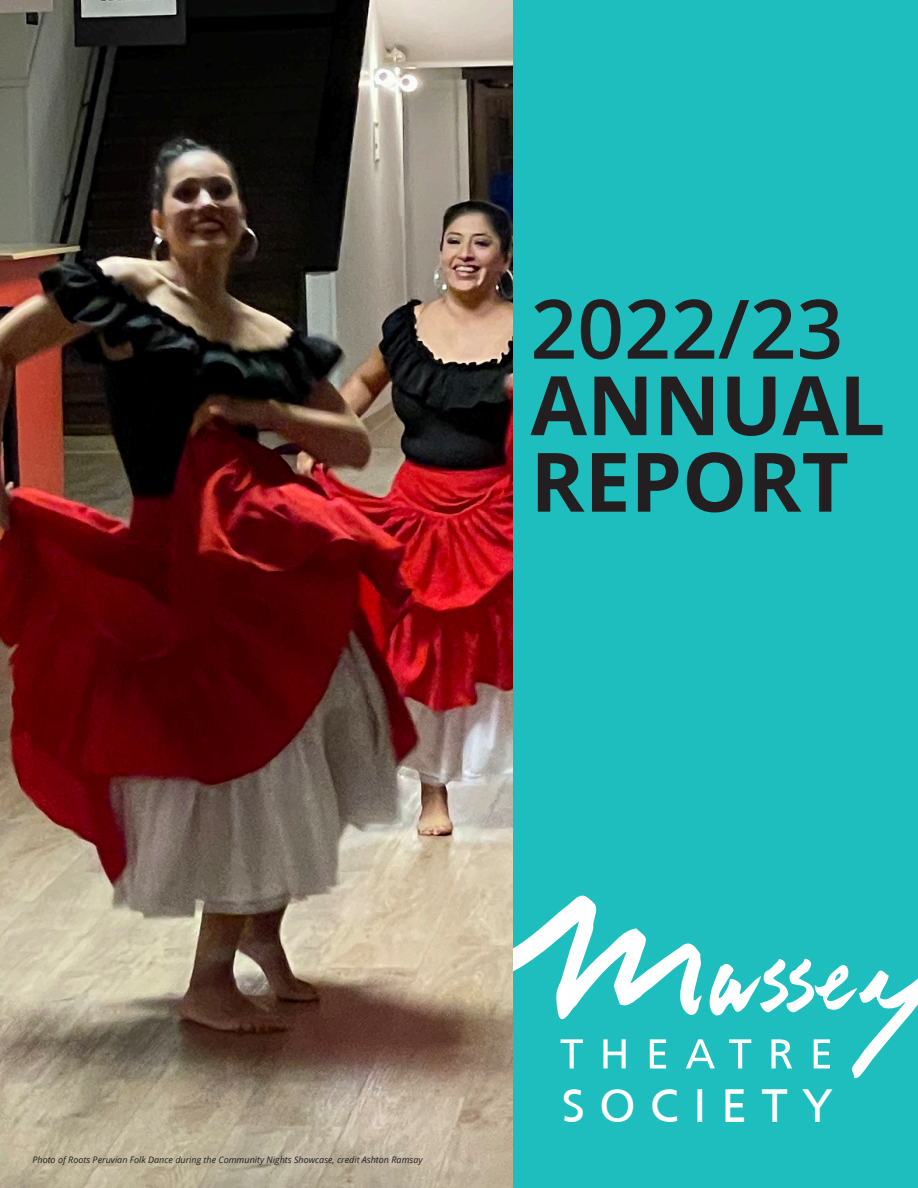
<style>
.page{position:relative;width:918px;height:1188px;background:#fff}
.page>*{position:absolute;margin:0;border:0;box-sizing:border-box;transform-origin:0 0}
.t1{font:700 82.05px "Open Sans";color:#231f20}
.t2{font:600 82.05px "Open Sans";color:#231f20}
.t3{font:48.75px "Frutiger";letter-spacing:.3em;color:#fff}
.t4{font:italic 9px "Open Sans";color:#231f20}
</style>
<div class="page">
<img style="left:0;top:0;width:512px;height:1188px">
<div style="left:514px;top:0;width:404px;height:1188px;background:#1ebdbe"></div>
<svg style="left:513px;top:896px;width:405px;height:182px"></svg>
<p class="t2" style="left:530px;top:273px;width:314px">2022/23</p>
<p class="t1" style="left:530px;top:347px;width:356px">ANNUAL</p>
<p class="t1" style="left:530px;top:424px;width:320px">REPORT</p>
<p class="t4" style="left:32px;top:1154px;width:392px">Photo of Roots Peruvian Folk Dance during the Community Nights Showcase, credit Ashton Ramsay</p>
<p class="t3" style="left:562px;top:1078px;width:273px">SOCIETY</p>
</div>
